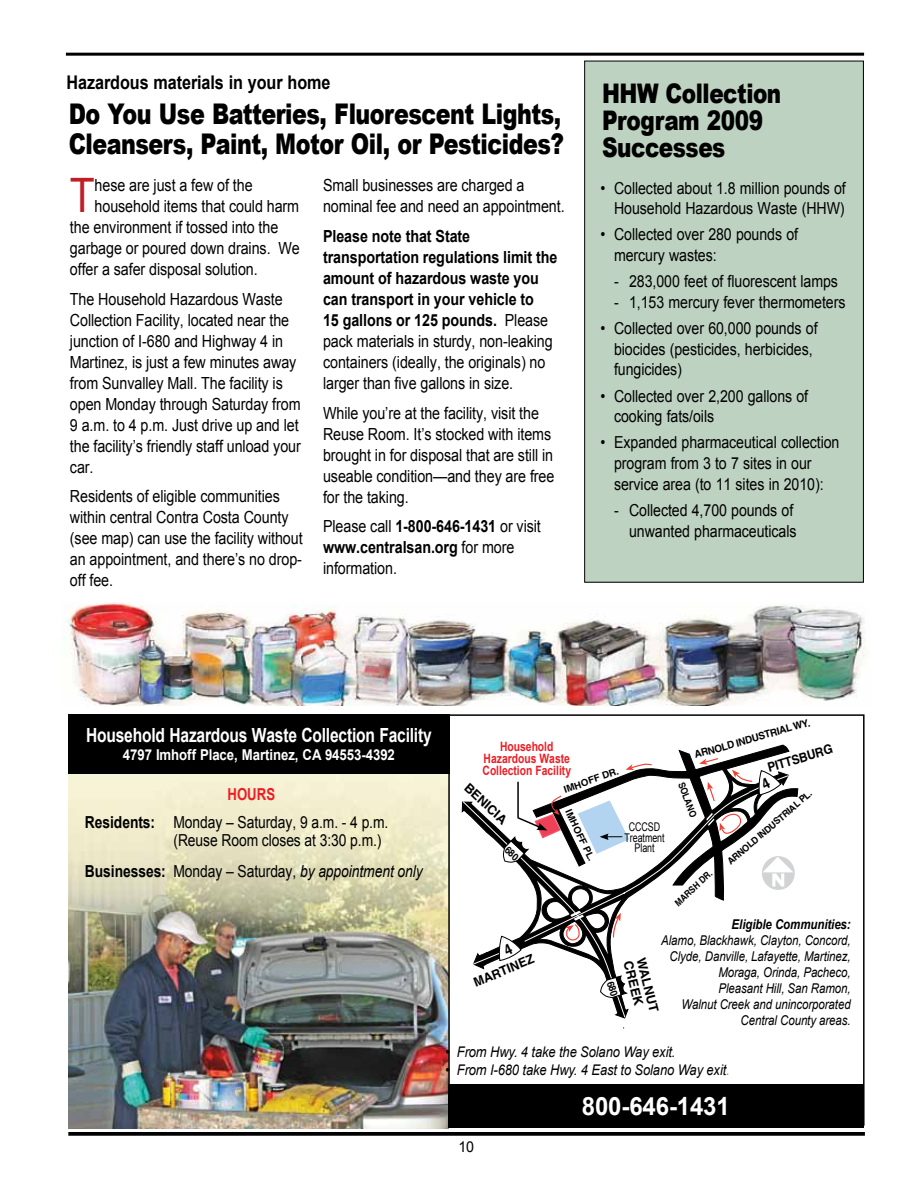
<style>
.page{position:relative;width:918px;height:1188px;background:#fff}
.page>*{position:absolute;margin:0;border:0;box-sizing:border-box;transform-origin:0 0}
.t1{font:47.55px "Arial";color:#be1f24;scale:.86 1}
.t2{font:900 28.5px/30px "Arial";letter-spacing:-.02em;color:#000;scale:.78 1}
.t3{font:900 27px/27px "Arial";letter-spacing:-.02em;color:#000;scale:.8 1}
.t4{font:700 25.2px "Arial";letter-spacing:-.005em;color:#fff;scale:.95 1}
.t5{font:700 19.5px "Arial";letter-spacing:-.015em;color:#fff;scale:.8 1}
.t6{font:700 18.9px "Arial";letter-spacing:-.005em;color:#000;scale:.86 1}
.t7{font:16.65px/21px "Arial";letter-spacing:-.005em;color:#000;scale:.86 1}
.t8{font:700 16.65px/21px "Arial";letter-spacing:-.005em;color:#000;scale:.86 1}
.t9{font:16.5px/20.7px "Arial";letter-spacing:-.005em;color:#000;scale:.86 1}
.t10{font:16.5px/18px "Arial";letter-spacing:-.005em;color:#000;scale:.84 1}
.t11{font:italic 16.5px "Arial";letter-spacing:-.005em;color:#000;scale:.84 1}
.t12{font:700 16.5px "Arial";color:#ed1d24;scale:.8 1}
.t13{font:700 15px "Arial";letter-spacing:-.005em;color:#fff;scale:.88 1}
.t14{font:15px "Arial";color:#000;scale:.95 1}
.t15{font:italic 14.7px "Arial";letter-spacing:-.01em;color:#000;scale:.88 1}
.t16{font:italic 13.5px/15.9px "Arial";letter-spacing:-.005em;color:#000;text-align:right;scale:.85 1}
.t17{font:italic 700 13.5px "Arial";letter-spacing:-.005em;color:#000;scale:.85 1}
.t18{font:700 12.9px/12px "Arial";color:#ed1d24;text-align:center;scale:.8 1}
.t19{font:700 12.9px "Helvetica";color:#000;scale:.92 1}
.t20{font:700 12.75px/13.2px "Helvetica";color:#000}
.t21{font:12px/10.5px "Arial";letter-spacing:-.005em;color:#000;text-align:center;scale:.74 1}
.t22{font:700 10.2px "Helvetica";color:#000}
.t23{font:700 9.6px "Helvetica";color:#000}
.t24{font:700 9.6px "Helvetica";color:#000;scale:1.04 1}
.t25{font:700 9.6px "Helvetica";color:#000;scale:.9 1}
.t26{font:700 9.3px "Helvetica";color:#000}
.t27{font:700 9.3px "Helvetica";color:#000;scale:.9 1}
.s1{font-weight:400}
.s2{font-weight:700}
.s3{font-weight:700;font-style:normal}
.s4{font-style:normal}
.s5{color:#a29035}
</style>
<div class="page">
<div style="left:585px;top:61px;width:278px;height:521px;background:#bdd2c1"></div>
<div style="left:584px;top:61px;width:280px;height:521px;border:1px solid #000"></div>
<svg style="left:68px;top:1132px;width:797px;height:4px;background:#101010"></svg>
<hr style="left:66px;top:53px;width:798px;height:3px;background:#000">
<img style="left:68px;top:774px;width:380px;height:354px">
<svg style="left:462px;top:745px;width:336px;height:68px"></svg>
<svg style="left:626px;top:764px;width:27px;height:6px"></svg>
<svg style="left:472px;top:775px;width:317px;height:126px"></svg>
<div style="left:762px;top:856px;width:33px;height:34px;background:#d1d3d4;border-radius:50%"></div>
<svg style="left:763px;top:857px;width:31px;height:30px"></svg>
<div style="left:68px;top:714px;width:382px;height:60px;background:#000"></div>
<div style="left:448px;top:1085px;width:415px;height:43px;background:#000"></div>
<img style="left:61px;top:602px;width:805px;height:103px">
<hr style="left:517px;top:782px;width:2px;height:36px;background:#000">
<svg style="left:699px;top:757px;width:82px;height:86px"></svg>
<svg style="left:463px;top:795px;width:166px;height:223px"></svg>
<p class="t6" style="left:67px;top:72px;width:308px">Hazardous materials in your home</p>
<h2 class="t2" style="left:69px;top:99px;width:636px">Do You Use Batteries, Fluorescent Lights,<br>Cleansers, Paint, Motor Oil, or Pesticides?</h2>
<h1 class="t1" style="left:70px;top:168px;width:30px">T</h1>
<p class="t7" style="left:95px;top:175px;width:185px">hese are just a few of the</p>
<p class="t7" style="left:95px;top:196px;width:239px">household items that could harm</p>
<p class="t7" style="left:70px;top:217px;width:244px">the environment if tossed into the</p>
<p class="t7" style="left:70px;top:238px;width:269px">garbage or poured down drains. We</p>
<p class="t7" style="left:70px;top:259px;width:220px">offer a safer disposal solution.</p>
<p class="t7" style="left:70px;top:288px;width:270px">The Household Hazardous Waste<br>Collection Facility, located near the junction of I-680 and Highway 4 in<br>Martinez, is just a few minutes away from Sunvalley Mall. The facility is open Monday through Saturday from<br>9 a.m. to 4 p.m. Just drive up and let the facility’s friendly staff unload your car.</p>
<p class="t7" style="left:70px;top:486px;width:272px">Residents of eligible communities within central Contra Costa County (see map) can use the facility without an appointment, and there’s no drop&shy;off fee.</p>
<p class="t7" style="left:323px;top:175px;width:283px">Small businesses are charged a nominal fee and need an appointment.</p>
<p class="t8" style="left:323px;top:226px;width:274px">Please note that State transportation regulations limit the amount of hazardous waste you can transport in your vehicle to<br>15 gallons or 125 pounds. <span class="s1">Please pack materials in sturdy, non-leaking containers (ideally, the originals) no larger than five gallons in size.</span></p>
<p class="t7" style="left:323px;top:402px;width:271px">While you’re at the facility, visit the Reuse Room. It’s stocked with items brought in for disposal that are still in useable condition—and they are free for the taking.</p>
<p class="t7" style="left:323px;top:516px;width:255px">Please call <span class="s2">1-800-646-1431</span> or visit <span class="s2">www.centralsan.org</span> for more information.</p>
<h3 class="t3" style="left:602px;top:80px;width:226px">HHW Collection<br>Program 2009<br>Successes</h3>
<p class="t9" style="left:601px;top:177px;width:287px;text-align:right">• Collected about 1.8 million pounds of<br>Household Hazardous Waste (HHW)</p>
<p class="t9" style="left:614px;top:224px;width:216px;text-indent:-14px">• Collected over 280 pounds of mercury wastes:</p>
<p class="t9" style="left:614px;top:271px;width:262px">- 283,000 feet of fluorescent lamps</p>
<p class="t9" style="left:614px;top:292px;width:271px">- 1,153 mercury fever thermometers</p>
<p class="t9" style="left:614px;top:318px;width:238px;text-indent:-14px">• Collected over 60,000 pounds of biocides (pesticides, herbicides, fungicides)</p>
<p class="t9" style="left:614px;top:385px;width:227px;text-indent:-14px">• Collected over 2,200 gallons of cooking fats/oils</p>
<p class="t9" style="left:614px;top:432px;width:264px;text-indent:-14px">• Expanded pharmaceutical collection program from 3 to 7 sites in our service area (to 11 sites in 2010):</p>
<p class="t9" style="left:614px;top:500px;width:214px;text-align:right">- Collected 4,700 pounds of unwanted pharmaceuticals</p>
<p class="t5" style="left:86px;top:724px;width:434px">Household Hazardous Waste Collection Facility</p>
<p class="t13" style="left:123px;top:746px;width:311px">4797 Imhoff Place, Martinez, CA 94553-4392</p>
<p class="t12" style="left:227px;top:785px;width:61px">HOURS</p>
<p class="t10" style="left:173px;top:813px;width:257px;text-indent:-88px"><span class="s2">Residents:</span> Monday – Saturday, 9 a.m. - 4 p.m. (Reuse Room closes at 3:30 p.m.)</p>
<p class="t11" style="left:85px;top:862px;width:404px"><span class="s3">Businesses:</span> <span class="s4">Monday – Saturday,</span> by appointment only</p>
<p class="t18" style="left:483px;top:740px;width:112px">Household<br>Hazardous Waste<br>Collection Facility</p>
<p class="t23" style="left:562px;top:785px;width:59px;rotate:-20deg">IMHOFF DR.</p>
<p class="t20" style="left:471px;top:780px;width:55px;rotate:44deg">BENICIA</p>
<p class="t24" style="left:573px;top:807px;width:55px;rotate:64deg">IMHOFF PL.</p>
<p class="t21" style="left:625px;top:822px;width:56px">CCCSD<br>Treatment<br>Plant</p>
<p class="t22" style="left:693px;top:749px;width:121px;rotate:-16deg">ARNOLD INDUSTRIAL WY.</p>
<p class="t19" style="left:765px;top:760px;width:75px;rotate:-17deg">PITTSBURG</p>
<p class="t25" style="left:687px;top:781px;width:42px;rotate:70deg">SOLANO</p>
<p class="t27" style="left:672px;top:900px;width:55px;rotate:-43deg">MARSH DR.</p>
<p class="t26" style="left:725px;top:859px;width:110px;rotate:-41deg">ARNOLD INDUSTRIAL PL.</p>
<p class="t20" style="left:471px;top:977px;width:66px;rotate:-23deg">MARTINEZ</p>
<p class="t17" style="left:732px;top:917px;width:142px">Eligible Communities:</p>
<p class="t16" style="left:661px;top:932px;width:225px">Alamo, Blackhawk, Clayton, Concord,<br>Clyde, Danville, Lafayette, Martinez,<br>Moraga, Orinda, Pacheco,<br>Pleasant Hill, San Ramon,<br>Walnut Creek and unincorporated<br>Central County areas.</p>
<p class="t20" style="left:647px;top:956px;width:57px;rotate:76deg">WALNUT<br>CREEK</p>
<p class="t15" style="left:445px;top:1044px;width:263px">• From Hwy. 4 take the Solano Way exit.</p>
<p class="t15" style="left:445px;top:1062px;width:325px">• From I-680 take Hwy. 4 East to Solano Way exit<span class="s5">.</span></p>
<p class="t14" style="left:458px;top:1138px;width:18px">10</p>
<h3 class="t4" style="left:582px;top:1092px;width:157px">800-646-1431</h3>
</div>
